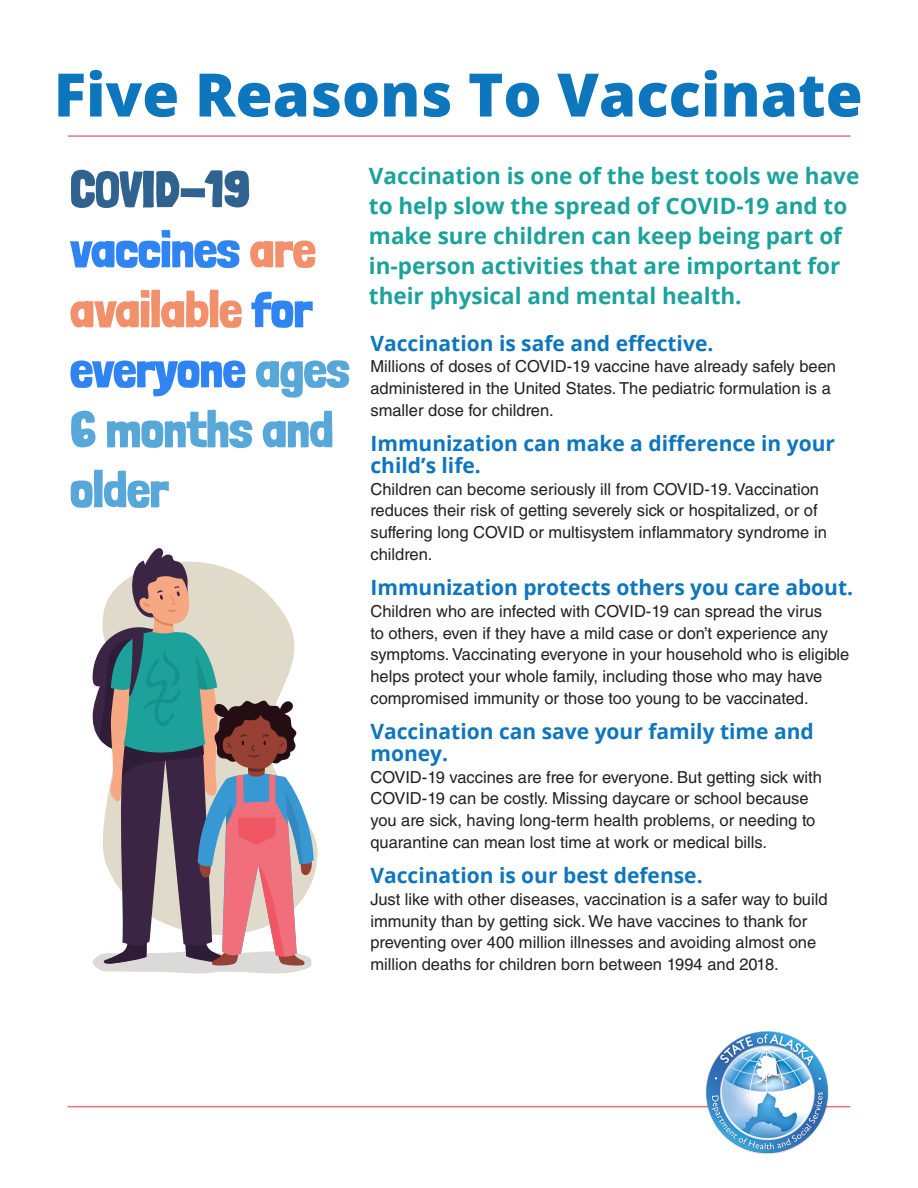
<style>
.page{position:relative;width:918px;height:1188px;background:#fff}
.page>*{position:absolute;margin:0;border:0;box-sizing:border-box;transform-origin:0 0}
.t1{font:800 60px "Open Sans";color:#0e76bc}
.t2{font:900 51px/60px "Londrina Solid";color:#3084f2}
.t3{font:700 22.5px/30px "Open Sans";color:#1aa29b}
.t4{font:700 21px/21.8px "Open Sans";color:#0e76bc}
.t5{font:16.5px/21.8px "Helvetica LT Std";color:#231f20}
.s1{color:#2f628e}
.s2{color:#f3906c}
.s3{color:#57a7d9}
</style>
<div class="page">
<svg style="left:92px;top:548px;width:222px;height:426px"></svg>
<hr style="left:68px;top:135px;width:783px;height:2px;background:#f26f7c">
<hr style="left:68px;top:1106px;width:782px;height:1px;background:#f26f7c">
<img style="left:703px;top:1031px;width:129px;height:123px">
<p class="t1" style="left:54px;top:49px;width:810px">Five Reasons To Vaccinate</p>
<p class="t2" style="left:70px;top:159px;width:281px"><span class="s1">COVID-19 </span>vaccines <span class="s2">are available</span> for everyone <span class="s3">ages<br>6 months and older</span></p>
<p class="t3" style="left:369px;top:160px;width:492px">Vaccination is one of the best tools we have to help slow the spread of COVID-19 and to make sure children can keep being part of in-person activities that are important for their physical and mental health.</p>
<p class="t4" style="left:370px;top:332px;width:344px">Vaccination is safe and effective.</p>
<p class="t5" style="left:370px;top:356px;width:467px">Millions of doses of COVID-19 vaccine have already safely been administered in the United States. The pediatric formulation is a smaller dose for children.</p>
<p class="t4" style="left:370px;top:432px;width:466px">Immunization can make a difference in your child’s life.</p>
<p class="t5" style="left:370px;top:478px;width:458px">Children can become seriously ill from COVID-19. Vaccination reduces their risk of getting severely sick or hospitalized, or of suffering long COVID or multisystem inflammatory syndrome in children.</p>
<p class="t4" style="left:370px;top:576px;width:484px">Immunization protects others you care about.</p>
<p class="t5" style="left:370px;top:600px;width:480px">Children who are infected with COVID-19 can spread the virus<br>to others, even if they have a mild case or don’t experience any symptoms. Vaccinating everyone in your household who is eligible helps protect your whole family, including those who may have compromised immunity or those too young to be vaccinated.</p>
<p class="t4" style="left:370px;top:720px;width:445px">Vaccination can save your family time and money.</p>
<p class="t5" style="left:370px;top:766px;width:453px">COVID-19 vaccines are free for everyone. But getting sick with COVID-19 can be costly. Missing daycare or school because you are sick, having long-term health problems, or needing to quarantine can mean lost time at work or medical bills.</p>
<p class="t4" style="left:370px;top:864px;width:334px">Vaccination is our best defense.</p>
<p class="t5" style="left:370px;top:888px;width:459px">Just like with other diseases, vaccination is a safer way to build immunity than by getting sick. We have vaccines to thank for preventing over 400 million illnesses and avoiding almost one million deaths for children born between 1994 and 2018.</p>
</div>
